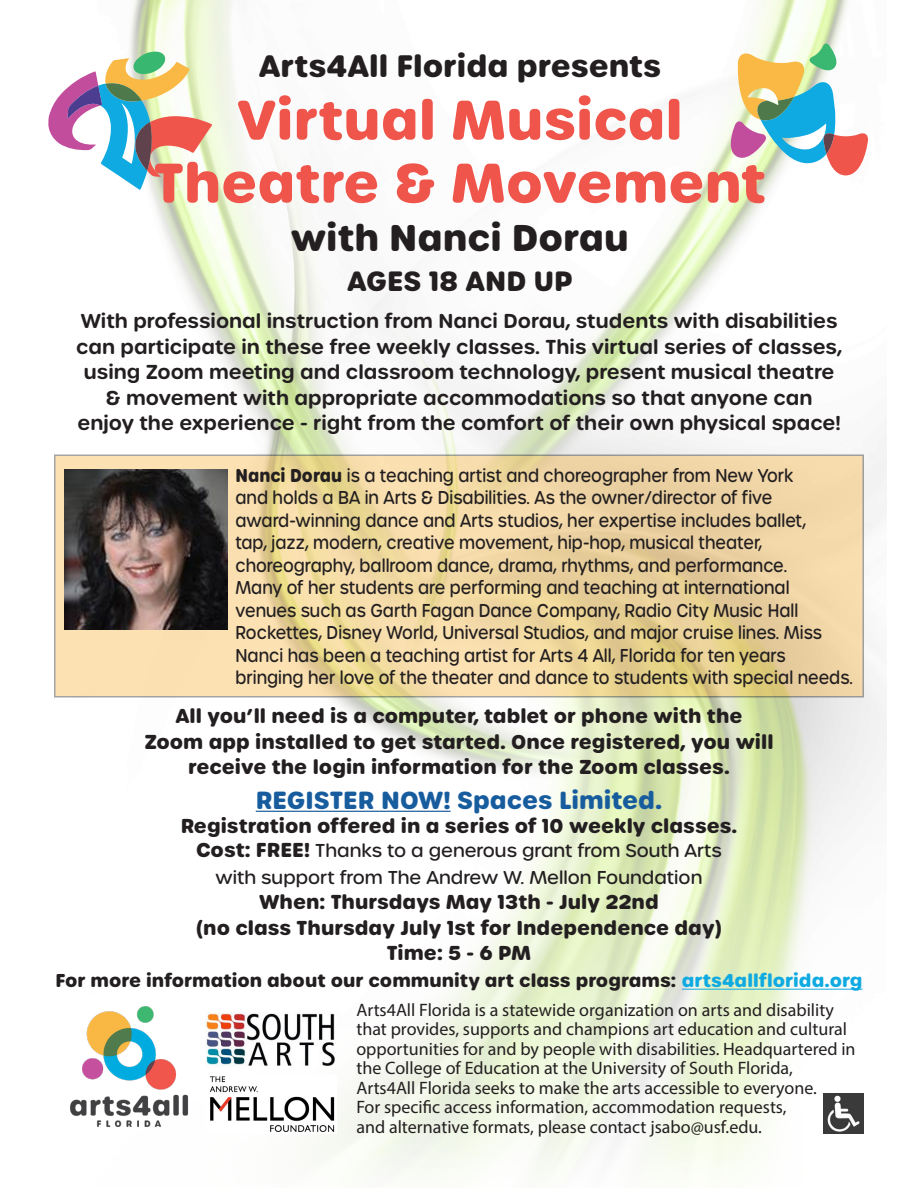
<style>
.page{position:relative;width:918px;height:1188px;background:#fff}
.page>*{position:absolute;margin:0;border:0;box-sizing:border-box;transform-origin:0 0}
.t1{font:700 54px "Urbane Rounded";color:#f0554b}
.t2{font:700 36px "Urbane Rounded";color:#231f20}
.t3{font:700 30px "Urbane Rounded";color:#231f20}
.t4{font:700 27px "Urbane Rounded";color:#231f20}
.t5{font:700 24px "Urbane Rounded";color:#175d9e}
.t6{font:600 19.5px "Urbane Rounded";color:#231f20}
.t7{font:700 19.5px "Urbane Rounded";color:#231f20}
.t8{font:500 18px/22.5px "Urbane Rounded";color:#231f20;scale:.89 1}
.t9{font:18px/19.5px "Myriad Pro";color:#231f20}
.t10{font:500 18px "Urbane Rounded";color:#231f20}
.t11{font:700 18px "Urbane Rounded";color:#231f20}
.s1{font-weight:700}
.s2{font-weight:700;font-size:19.5px}
.s3{color:#0faae1}
</style>
<div class="page">
<img style="left:130px;top:0;width:757px;height:1178px">
<svg style="left:57px;top:457px;width:804px;height:238px;background:#efd7a2"></svg>
<img style="left:70px;top:986px;width:138px;height:161px">
<img style="left:824px;top:1094px;width:40px;height:40px">
<img style="left:64px;top:469px;width:163px;height:161px">
<svg style="left:48px;top:52px;width:164px;height:138px"></svg>
<svg style="left:724px;top:44px;width:144px;height:131px"></svg>
<hr style="left:256px;top:811px;width:195px;height:1px;background:#175d9e">
<hr style="left:682px;top:989px;width:181px;height:1px;background:#0faae1">
<img style="left:205px;top:1013px;width:131px;height:55px">
<img style="left:205px;top:1076px;width:131px;height:57px">
<p class="t3" style="left:259px;top:45px;width:404px">Arts4All Florida presents</p>
<p class="t1" style="left:237px;top:83px;width:447px">Virtual Musical</p>
<p class="t1" style="left:154px;top:146px;width:614px">Theatre &amp; Movement</p>
<p class="t2" style="left:291px;top:213px;width:340px">with Nanci Dorau</p>
<p class="t4" style="left:347px;top:263px;width:227px">AGES 18 AND UP</p>
<p class="t6" style="left:81px;top:308px;width:758px">With professional instruction from Nanci Dorau, students with disabilities</p>
<p class="t6" style="left:76px;top:334px;width:767px">can participate in these free weekly classes. This virtual series of classes,</p>
<p class="t6" style="left:84px;top:359px;width:752px">using Zoom meeting and classroom technology, present musical theatre</p>
<p class="t6" style="left:106px;top:385px;width:708px">&amp; movement with appropriate accommodations so that anyone can</p>
<p class="t6" style="left:77px;top:410px;width:765px">enjoy the experience - right from the comfort of their own physical space!</p>
<p class="t8" style="left:236px;top:464px;width:629px"><span class="s1">Nanci Dorau</span> is a teaching artist and choreographer from New York</p>
<p class="t8" style="left:236px;top:486px;width:605px">and holds a BA in Arts &amp; Disabilities. As the owner/director of five</p>
<p class="t8" style="left:236px;top:509px;width:643px">award-winning dance and Arts studios, her expertise includes ballet,</p>
<p class="t8" style="left:236px;top:531px;width:593px">tap, jazz, modern, creative movement, hip-hop, musical theater,</p>
<p class="t8" style="left:236px;top:554px;width:621px">choreography, ballroom dance, drama, rhythms, and performance.</p>
<p class="t8" style="left:236px;top:576px;width:624px">Many of her students are performing and teaching at international</p>
<p class="t8" style="left:236px;top:599px;width:634px">venues such as Garth Fagan Dance Company, Radio City Music Hall</p>
<p class="t8" style="left:236px;top:621px;width:661px">Rockettes, Disney World, Universal Studios, and major cruise lines. Miss<br>Nanci has been a teaching artist for Arts 4 All, Florida for ten years</p>
<p class="t8" style="left:236px;top:666px;width:695px">bringing her love of the theater and dance to students with special needs.</p>
<p class="t7" style="left:175px;top:703px;width:569px">All you’ll need is a computer, tablet or phone with the</p>
<p class="t7" style="left:144px;top:728px;width:631px">Zoom app installed to get started. Once registered, you will</p>
<p class="t7" style="left:188px;top:754px;width:543px">receive the login information for the Zoom classes.</p>
<p class="t5" style="left:256px;top:784px;width:408px">REGISTER NOW! Spaces Limited.</p>
<p class="t7" style="left:181px;top:812px;width:558px">Registration offered in a series of 10 weekly classes.</p>
<p class="t10" style="left:196px;top:839px;width:527px"><span class="s2">Cost: FREE!</span> Thanks to a generous grant from South Arts</p>
<p class="t10" style="left:216px;top:866px;width:488px">with support from The Andrew W. Mellon Foundation</p>
<p class="t7" style="left:259px;top:889px;width:401px">When: Thursdays May 13th - July 22nd</p>
<p class="t7" style="left:196px;top:914px;width:527px">(no class Thursday July 1st for Independence day)</p>
<p class="t7" style="left:387px;top:940px;width:146px">Time: 5 - 6 PM</p>
<p class="t11" style="left:55px;top:968px;width:809px">For more information about our community art class programs: <span class="s3">arts4allflorida.org</span></p>
<p class="t9" style="left:356px;top:999px;width:501px">Arts4All Florida is a statewide organization on arts and disability that provides, supports and champions art education and cultural opportunities for and by people with disabilities. Headquartered in the College of Education at the University of South Florida,</p>
<p class="t9" style="left:356px;top:1077px;width:462px">Arts4All Florida seeks to make the arts accessible to everyone.</p>
<p class="t9" style="left:356px;top:1097px;width:432px">For specific access information, accommodation requests,</p>
<p class="t9" style="left:356px;top:1116px;width:407px">and alternative formats, please contact jsabo@usf.edu.</p>
</div>
